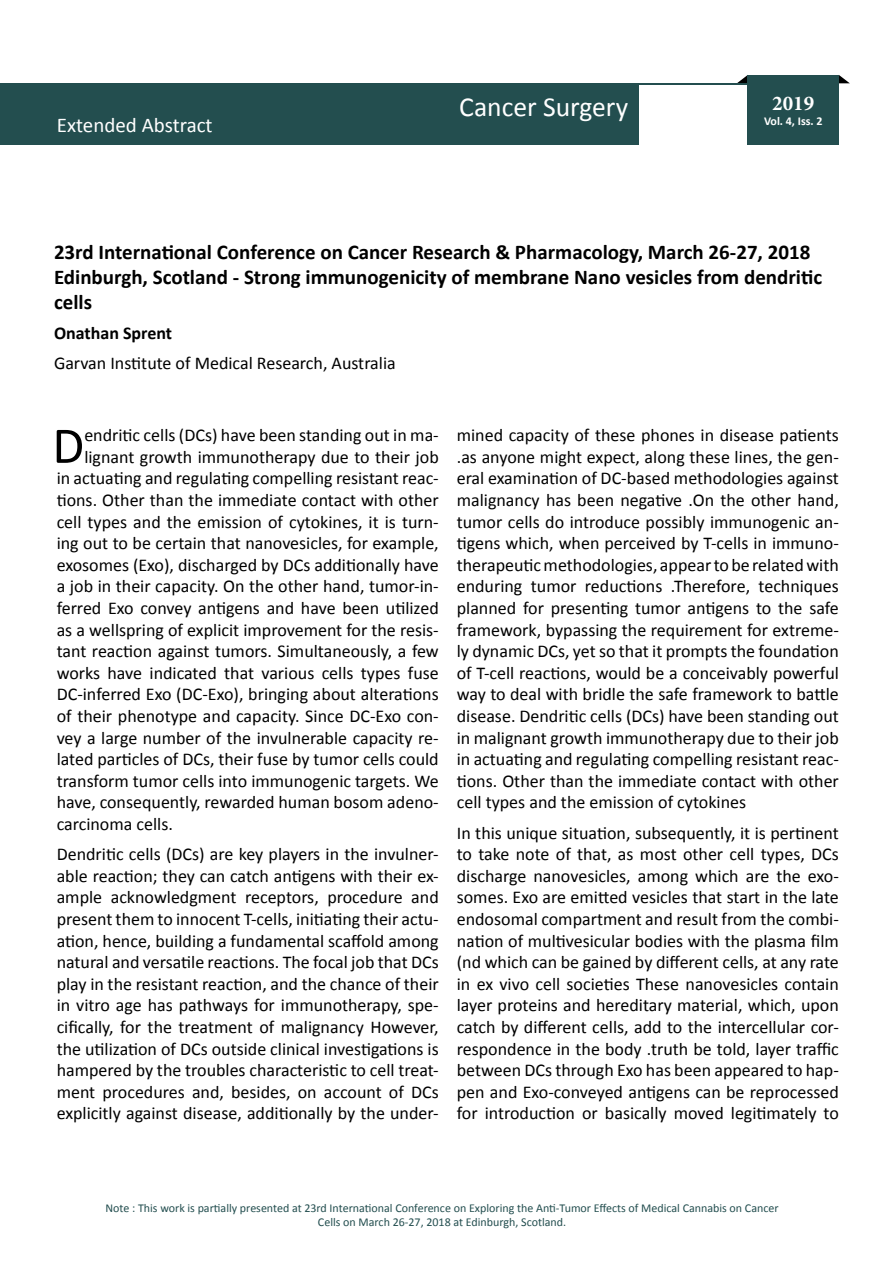
<style>
.page{position:relative;width:893px;height:1263px;background:#fff}
.page>*{position:absolute;margin:0;border:0;box-sizing:border-box;transform-origin:0 0}
.t1{font:52.05px "Calibri";color:#000}
.t2{font:27.6px "Calibri";color:#fff}
.t3{font:700 21px/25.2px "Calibri";color:#000}
.t4{font:21px "Calibri";color:#fff}
.t5{font:700 21px "Minion Pro";color:#fff}
.t6{font:18px/21.6px "Calibri";color:#000;text-align:justify}
.t7{font:700 18px "Calibri";color:#000}
.t8{font:12px/14.4px "Calibri";color:#234e4f;text-align:center}
.t9{font:700 12px "Calibri";color:#fff}
</style>
<div class="page">
<svg style="left:839px;top:75px;width:11px;height:8px"></svg>
<svg style="left:737px;top:75px;width:11px;height:8px"></svg>
<div style="left:1px;top:83px;width:838px;height:62px;background:#234e4f"></div>
<div style="left:639px;top:85px;width:203px;height:60px;background:#fff"></div>
<div style="left:748px;top:75px;width:91px;height:70px;background:#234e4f"></div>
<p class="t4" style="left:57px;top:112px;width:157px">Extended Abstract</p>
<h2 class="t2" style="left:459px;top:90px;width:170px">Cancer Surgery</h2>
<p class="t5" style="left:772px;top:89px;width:43px">2019</p>
<p class="t9" style="left:764px;top:113px;width:60px">Vol. 4, Iss. 2</p>
<p class="t3" style="left:54px;top:239px;width:770px">23rd International Conference on Cancer Research &amp; Pharmacology, March 26-27, 2018<br>Edinburgh, Scotland - Strong immunogenicity of membrane Nano vesicles from dendritic cells</p>
<p class="t7" style="left:54px;top:322px;width:120px">Onathan Sprent</p>
<p class="t6" style="left:54px;top:353px;width:343px">Garvan Institute of Medical Research, Australia</p>
<h1 class="t1" style="left:52px;top:413px;width:33px">D</h1>
<p class="t6" style="left:84px;top:424px;width:356px">endritic cells (DCs) have been standing out in ma-</p>
<p class="t6" style="left:84px;top:446px;width:356px">lignant growth immunotherapy due to their job</p>
<p class="t6" style="left:57px;top:468px;width:384px">in actuating and regulating compelling resistant reac-</p>
<p class="t6" style="left:57px;top:489px;width:384px">tions. Other than the immediate contact with other</p>
<p class="t6" style="left:57px;top:511px;width:384px">cell types and the emission of cytokines, it is turn-</p>
<p class="t6" style="left:57px;top:532px;width:384px">ing out to be certain that nanovesicles, for example,</p>
<p class="t6" style="left:57px;top:554px;width:384px">exosomes (Exo), discharged by DCs additionally have</p>
<p class="t6" style="left:57px;top:576px;width:384px">a job in their capacity. On the other hand, tumor-in-</p>
<p class="t6" style="left:57px;top:597px;width:384px">ferred Exo convey antigens and have been utilized</p>
<p class="t6" style="left:57px;top:619px;width:384px">as a wellspring of explicit improvement for the resis-</p>
<p class="t6" style="left:57px;top:640px;width:384px">tant reaction against tumors. Simultaneously, a few</p>
<p class="t6" style="left:57px;top:662px;width:384px">works have indicated that various cells types fuse</p>
<p class="t6" style="left:57px;top:684px;width:384px">DC-inferred Exo (DC-Exo), bringing about alterations</p>
<p class="t6" style="left:57px;top:705px;width:384px">of their phenotype and capacity. Since DC-Exo con-</p>
<p class="t6" style="left:57px;top:727px;width:384px">vey a large number of the invulnerable capacity re-</p>
<p class="t6" style="left:57px;top:748px;width:384px">lated particles of DCs, their fuse by tumor cells could</p>
<p class="t6" style="left:57px;top:770px;width:384px">transform tumor cells into immunogenic targets. We</p>
<p class="t6" style="left:57px;top:792px;width:384px">have, consequently, rewarded human bosom adeno-</p>
<p class="t6" style="left:57px;top:813px;width:118px">carcinoma cells.</p>
<p class="t6" style="left:57px;top:843px;width:384px">Dendritic cells (DCs) are key players in the invulner&shy;able reaction; they can catch antigens with their ex&shy;ample acknowledgment receptors, procedure and present them to innocent T-cells, initiating their actu&shy;ation, hence, building a fundamental scaffold among natural and versatile reactions. The focal job that DCs play in the resistant reaction, and the chance of their in vitro age has pathways for immunotherapy, spe&shy;cifically, for the treatment of malignancy However, the utilization of DCs outside clinical investigations is hampered by the troubles characteristic to cell treat&shy;ment procedures and, besides, on account of DCs explicitly against disease, additionally by the under-</p>
<p class="t6" style="left:457px;top:424px;width:384px">mined capacity of these phones in disease patients .as anyone might expect, along these lines, the gen&shy;eral examination of DC-based methodologies against malignancy has been negative .On the other hand, tumor cells do introduce possibly immunogenic an&shy;tigens which, when perceived by T-cells in immuno&shy;therapeutic methodologies, appear to be related with enduring tumor reductions .Therefore, techniques planned for presenting tumor antigens to the safe framework, bypassing the requirement for extreme&shy;ly dynamic DCs, yet so that it prompts the foundation of T-cell reactions, would be a conceivably powerful way to deal with bridle the safe framework to battle disease. Dendritic cells (DCs) have been standing out in malignant growth immunotherapy due to their job in actuating and regulating compelling resistant reac&shy;tions. Other than the immediate contact with other cell types and the emission of cytokines</p>
<p class="t6" style="left:457px;top:822px;width:384px">In this unique situation, subsequently, it is pertinent to take note of that, as most other cell types, DCs discharge nanovesicles, among which are the exo&shy;somes. Exo are emitted vesicles that start in the late endosomal compartment and result from the combi&shy;nation of multivesicular bodies with the plasma film (nd which can be gained by different cells, at any rate in ex vivo cell societies These nanovesicles contain layer proteins and hereditary material, which, upon catch by different cells, add to the intercellular cor&shy;respondence in the body .truth be told, layer traffic between DCs through Exo has been appeared to hap&shy;pen and Exo-conveyed antigens can be reprocessed for introduction or basically moved legitimately to</p>
<p class="t8" style="left:105px;top:1200px;width:675px">Note : This work is partially presented at 23rd International Conference on Exploring the Anti-Tumor Effects of Medical Cannabis on Cancer<br>Cells on March 26-27, 2018 at Edinburgh, Scotland.</p>
</div>
